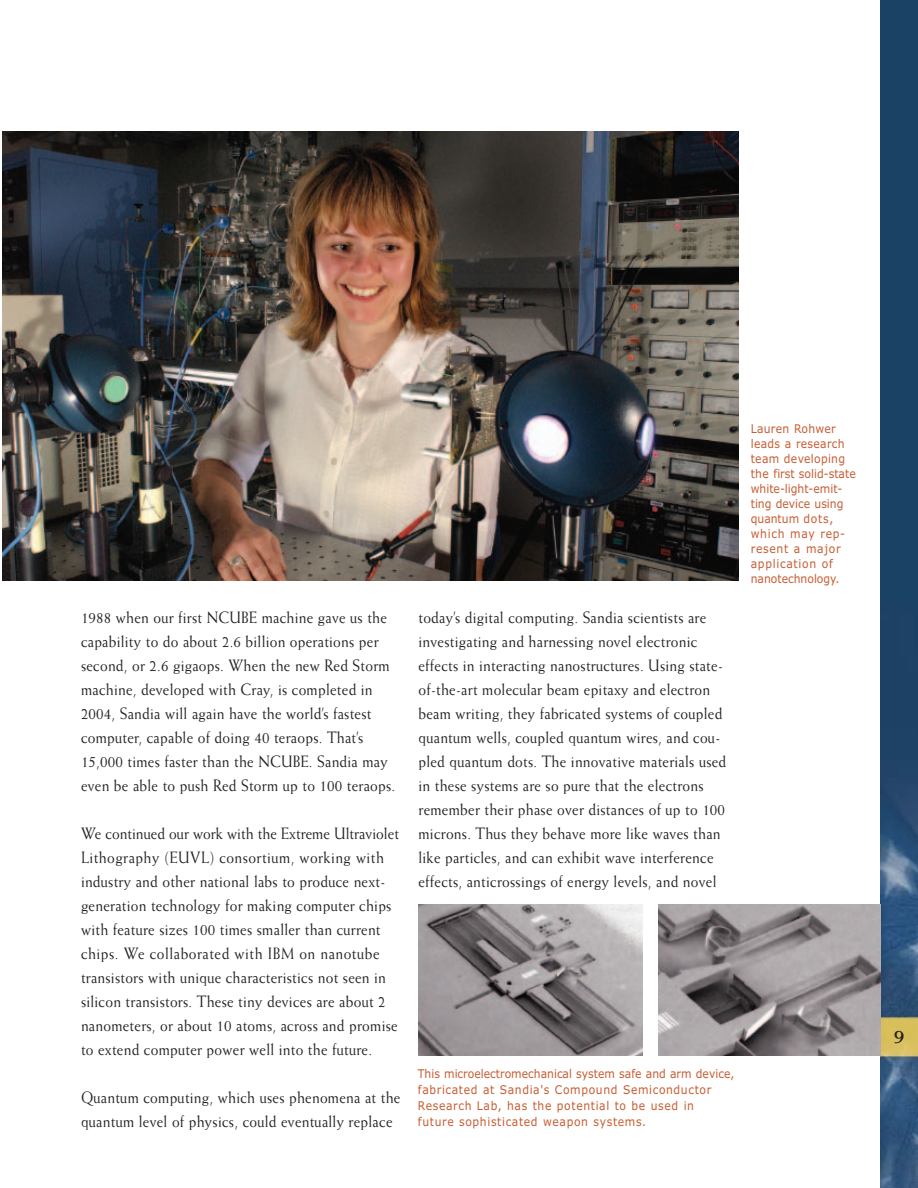
<style>
.page{position:relative;width:918px;height:1188px;background:#fff}
.page>*{position:absolute;margin:0;border:0;box-sizing:border-box;transform-origin:0 0}
.t1{font:700 21px "Weiss";color:#231f20}
.t2{font:16.5px/24px "Weiss";letter-spacing:.015em;color:#231f20;scale:.9 1}
.t3{font:12px/15.9px "Verdana";letter-spacing:.055em;color:#c75d33;scale:.9 1}
.t4{font:12px/15px "Verdana";letter-spacing:.025em;color:#c75d33;scale:.9 1}
</style>
<div class="page">
<img style="left:880px;top:0;width:38px;height:1188px">
<img style="left:2px;top:132px;width:736px;height:448px">
<img style="left:418px;top:905px;width:225px;height:150px">
<img style="left:658px;top:905px;width:223px;height:150px">
<p class="t2" style="left:81px;top:606px;width:351px">1988 when our first NCUBE machine gave us the capability to do about 2.6 billion operations per second, or 2.6 gigaops. When the new Red Storm machine, developed with Cray, is completed in 2004, Sandia will again have the world’s fastest computer, capable of doing 40 teraops. That’s 15,000 times faster than the NCUBE. Sandia may even be able to push Red Storm up to 100 teraops.</p>
<p class="t2" style="left:81px;top:822px;width:355px">We continued our work with the Extreme Ultraviolet Lithography (EUVL) consortium, working with industry and other national labs to produce next&shy;generation technology for making computer chips with feature sizes 100 times smaller than current chips. We collaborated with IBM on nanotube transistors with unique characteristics not seen in silicon transistors. These tiny devices are about 2 nanometers, or about 10 atoms, across and promise to extend computer power well into the future.</p>
<p class="t2" style="left:81px;top:1086px;width:356px">Quantum computing, which uses phenomena at the quantum level of physics, could eventually replace</p>
<p class="t2" style="left:418px;top:606px;width:344px">today’s digital computing. Sandia scientists are investigating and harnessing novel electronic effects in interacting nanostructures. Using state&shy;of-the-art molecular beam epitaxy and electron beam writing, they fabricated systems of coupled quantum wells, coupled quantum wires, and cou&shy;pled quantum dots. The innovative materials used in these systems are so pure that the electrons remember their phase over distances of up to 100 microns. Thus they behave more like waves than like particles, and can exhibit wave interference effects, anticrossings of energy levels, and novel</p>
<p class="t4" style="left:751px;top:421px;width:118px">Lauren Rohwer leads a research team developing the first solid-state white-light-emit&shy;ting device using quantum dots, which may rep&shy;resent a major application of nanotechnology.</p>
<p class="t3" style="left:418px;top:1066px;width:353px">This microelectromechanical system safe and arm device, fabricated at Sandia's Compound Semiconductor Research Lab, has the potential to be used in<br>future sophisticated weapon systems.</p>
<p class="t1" style="left:894px;top:1028px;width:13px">9</p>
</div>
